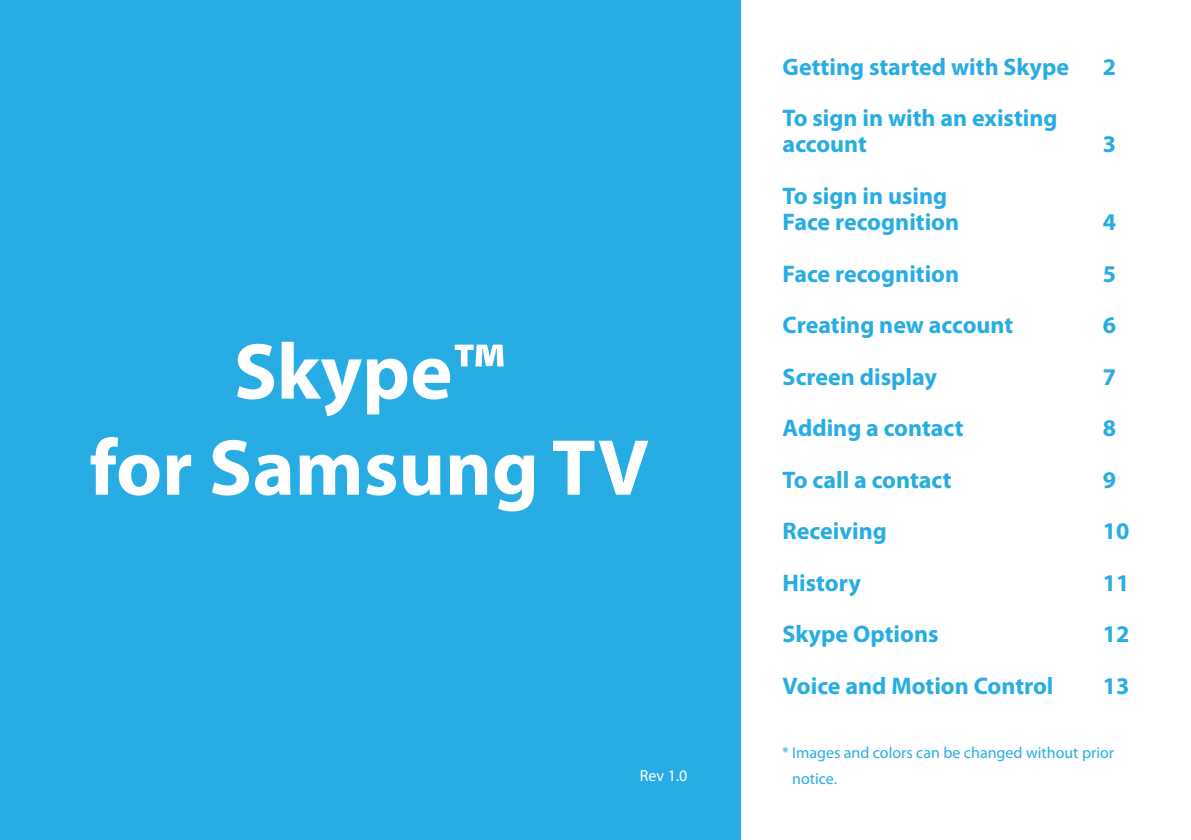
<style>
.page{position:relative;width:1191px;height:840px;background:#fff}
.page>*{position:absolute;margin:0;border:0;box-sizing:border-box;transform-origin:0 0}
.t1{font:700 80px/96px "Myriad Pro";color:#fff;text-align:center}
.t2{font:700 24px/26px "Myriad Pro";color:#27ade3}
.t3{font:16px "Myriad Pro";color:#27ade3}
.t4{font:16px "Myriad Pro";color:#fff}
</style>
<div class="page">
<div style="left:0;top:0;width:740px;height:839px;background:#27ade3"></div>
<p class="t2" style="left:782px;top:53px;width:288px">Getting started with Skype</p>
<p class="t2" style="left:1102px;top:53px;width:15px">2</p>
<p class="t2" style="left:782px;top:104px;width:276px">To sign in with an existing account</p>
<p class="t2" style="left:1102px;top:130px;width:15px">3</p>
<h1 class="t1" style="left:90px;top:321px;width:561px">Skype™<br>for Samsung TV</h1>
<p class="t2" style="left:782px;top:182px;width:178px">To sign in using<br>Face recognition</p>
<p class="t2" style="left:1102px;top:208px;width:15px">4</p>
<p class="t2" style="left:782px;top:259px;width:178px">Face recognition</p>
<p class="t2" style="left:1102px;top:259px;width:15px">5</p>
<p class="t2" style="left:782px;top:311px;width:232px">Creating new account</p>
<p class="t2" style="left:1102px;top:311px;width:15px">6</p>
<p class="t2" style="left:782px;top:362px;width:156px">Screen display</p>
<p class="t2" style="left:1102px;top:362px;width:15px">7</p>
<p class="t2" style="left:782px;top:414px;width:182px">Adding a contact</p>
<p class="t2" style="left:1102px;top:414px;width:15px">8</p>
<p class="t2" style="left:782px;top:465px;width:170px">To call a contact</p>
<p class="t2" style="left:1102px;top:465px;width:15px">9</p>
<p class="t2" style="left:782px;top:517px;width:106px">Receiving</p>
<p class="t2" style="left:1102px;top:517px;width:28px">10</p>
<p class="t2" style="left:782px;top:568px;width:80px">History</p>
<p class="t2" style="left:1102px;top:568px;width:28px">11</p>
<p class="t2" style="left:782px;top:620px;width:157px">Skype Options</p>
<p class="t2" style="left:1102px;top:620px;width:28px">12</p>
<p class="t2" style="left:782px;top:671px;width:272px">Voice and Motion Control</p>
<p class="t2" style="left:1102px;top:671px;width:28px">13</p>
<p class="t3" style="left:782px;top:742px;width:333px">* Images and colors can be changed without prior</p>
<p class="t4" style="left:640px;top:765px;width:49px">Rev 1.0</p>
<p class="t3" style="left:792px;top:768px;width:46px">notice.</p>
</div>
